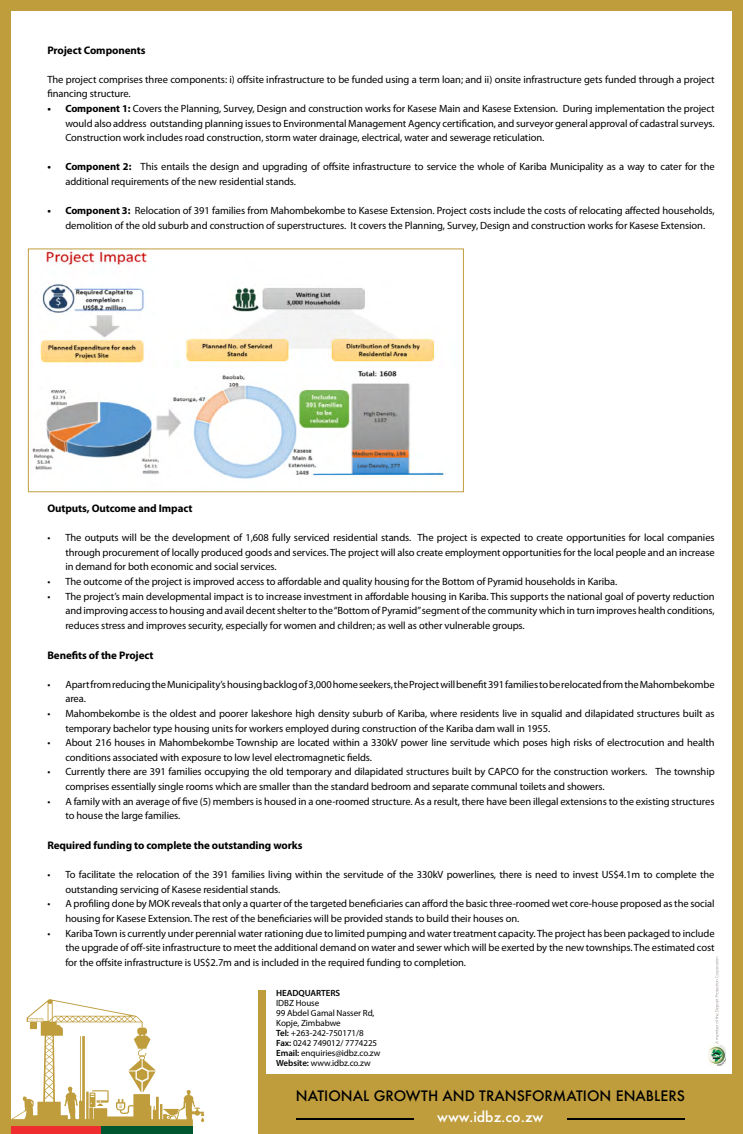
<style>
.page{position:relative;width:743px;height:1134px;background:#fff}
.page>*{position:absolute;margin:0;border:0;box-sizing:border-box;transform-origin:0 0}
.t1{font:500 14px "Futura";color:#000}
.t2{font:500 14px "Futura";color:#fff}
.t3{font:700 11px "Myriad Pro";letter-spacing:-.01em;color:#000}
.t4{font:10.5px/14.6px "Myriad Pro";letter-spacing:-.01em;color:#000}
.t5{font:9px/10px "Myriad Pro";letter-spacing:-.01em;color:#000}
.t6{font:600 9px "Myriad Pro";letter-spacing:-.01em;color:#000}
.s1{font-weight:700}
.s2{font-weight:600}
</style>
<div class="page">
<svg style="left:715px;top:957px;width:4px;height:87px"></svg>
<img style="left:708px;top:1046px;width:18px;height:19px">
<svg style="left:10px;top:999px;width:194px;height:127px"></svg>
<div style="left:100px;top:1126px;width:93px;height:8px;background:#005730"></div>
<div style="left:8px;top:1126px;width:92px;height:8px;background:#f02d2e"></div>
<div style="left:259px;top:1074px;width:484px;height:60px;background:#bf9d3d"></div>
<hr style="left:296px;top:1118px;width:117px;height:1px;background:#000">
<hr style="left:567px;top:1118px;width:117px;height:1px;background:#000">
<div style="left:733px;top:0;width:10px;height:1134px;background:#bf9d3d"></div>
<div style="left:0;top:0;width:743px;height:11px;background:#bf9d3d"></div>
<div style="left:0;top:0;width:10px;height:1134px;background:#bf9d3d"></div>
<div style="left:259px;top:990px;width:7px;height:144px;background:#bf9d3d"></div>
<img style="left:32px;top:251px;width:414px;height:228px">
<div style="left:28px;top:249px;width:435px;height:243px;border:1px solid #bf9d3d"></div>
<p class="t3" style="left:47px;top:43px;width:100px">Project Components</p>
<p class="t4" style="left:47px;top:72px;width:669px">The project comprises three components: i) offsite infrastructure to be funded using a term loan; and ii) onsite infrastructure gets funded through a project financing structure.</p>
<p class="t4" style="left:65px;top:101px;width:650px;text-align:justify;text-indent:-18px"><span class="s1">• Component 1:</span> Covers the Planning, Survey, Design and construction works for Kasese Main and Kasese Extension. During implementation the project would also address outstanding planning issues to Environmental Management Agency certification, and surveyor general approval of cadastral surveys.<br>Construction work includes road construction, storm water drainage, electrical, water and sewerage reticulation.</p>
<p class="t4" style="left:65px;top:159px;width:651px;text-indent:-18px"><span class="s1">• Component 2:</span> This entails the design and upgrading of offsite infrastructure to service the whole of Kariba Municipality as a way to cater for the additional requirements of the new residential stands.</p>
<p class="t4" style="left:65px;top:203px;width:651px;text-indent:-18px"><span class="s1">• Component 3:</span> Relocation of 391 families from Mahombekombe to Kasese Extension. Project costs include the costs of relocating affected households, demolition of the old suburb and construction of superstructures. It covers the Planning, Survey, Design and construction works for Kasese Extension.</p>
<p class="t3" style="left:47px;top:501px;width:147px">Outputs, Outcome and Impact</p>
<p class="t4" style="left:65px;top:530px;width:651px;text-align:justify;text-indent:-18px">• The outputs will be the development of 1,608 fully serviced residential stands. The project is expected to create opportunities for local companies through procurement of locally produced goods and services. The project will also create employment opportunities for the local people and an increase in demand for both economic and social services.</p>
<p class="t4" style="left:47px;top:574px;width:571px">• The outcome of the project is improved access to affordable and quality housing for the Bottom of Pyramid households in Kariba.</p>
<p class="t4" style="left:65px;top:589px;width:651px;text-align:justify;text-indent:-18px">• The project’s main developmental impact is to increase investment in affordable housing in Kariba. This supports the national goal of poverty reduction and improving access to housing and avail decent shelter to the “Bottom of Pyramid” segment of the community which in turn improves health conditions, reduces stress and improves security, especially for women and children; as well as other vulnerable groups.</p>
<p class="t3" style="left:47px;top:648px;width:108px">Benefits of the Project</p>
<p class="t4" style="left:65px;top:677px;width:651px;text-indent:-18px">• Apart from reducing the Municipality’s housing backlog of 3,000 home seekers, the Project will benefit 391 families to be relocated from the Mahombekombe area.</p>
<p class="t4" style="left:65px;top:706px;width:651px;text-indent:-18px">• Mahombekombe is the oldest and poorer lakeshore high density suburb of Kariba, where residents live in squalid and dilapidated structures built as temporary bachelor type housing units for workers employed during construction of the Kariba dam wall in 1955.</p>
<p class="t4" style="left:65px;top:735px;width:651px;text-indent:-18px">• About 216 houses in Mahombekombe Township are located within a 330kV power line servitude which poses high risks of electrocution and health conditions associated with exposure to low level electromagnetic fields.</p>
<p class="t4" style="left:65px;top:764px;width:651px;text-indent:-18px">• Currently there are 391 families occupying the old temporary and dilapidated structures built by CAPCO for the construction workers. The township comprises essentially single rooms which are smaller than the standard bedroom and separate communal toilets and showers.</p>
<p class="t4" style="left:65px;top:794px;width:650px;text-indent:-18px">• A family with an average of five (5) members is housed in a one-roomed structure. As a result, there have been illegal extensions to the existing structures to house the large families.</p>
<p class="t3" style="left:47px;top:838px;width:257px">Required funding to complete the outstanding works</p>
<p class="t4" style="left:65px;top:867px;width:650px;text-indent:-18px">• To facilitate the relocation of the 391 families living within the servitude of the 330kV powerlines, there is need to invest US$4.1m to complete the outstanding servicing of Kasese residential stands.</p>
<p class="t4" style="left:65px;top:896px;width:651px;text-indent:-18px">• A profiling done by MOK reveals that only a quarter of the targeted beneficiaries can afford the basic three-roomed wet core-house proposed as the social housing for Kasese Extension. The rest of the beneficiaries will be provided stands to build their houses on.</p>
<p class="t4" style="left:65px;top:926px;width:651px;text-align:justify;text-indent:-18px">• Kariba Town is currently under perennial water rationing due to limited pumping and water treatment capacity. The project has been packaged to include the upgrade of off-site infrastructure to meet the additional demand on water and sewer which will be exerted by the new townships. The estimated cost for the offsite infrastructure is US$2.7m and is included in the required funding to completion.</p>
<p class="t6" style="left:276px;top:987px;width:65px">HEADQUARTERS</p>
<p class="t5" style="left:276px;top:998px;width:106px">IDBZ House<br>99 Abdel Gamal Nasser Rd,<br>Kopje, Zimbabwe<br><span class="s2">Tel:</span> +263-242-750171/8<br><span class="s2">Fax:</span> 0242 749012/ 7774225<br><span class="s2">Email:</span> enquiries@idbz.co.zw<br><span class="s2">Website:</span> www.idbz.co.zw</p>
<h1 class="t1" style="left:296px;top:1086px;width:390px">NATIONAL GROWTH AND TRANSFORMATION ENABLERS</h1>
<h1 class="t2" style="left:437px;top:1107px;width:108px">www.idbz.co.zw</h1>
</div>
